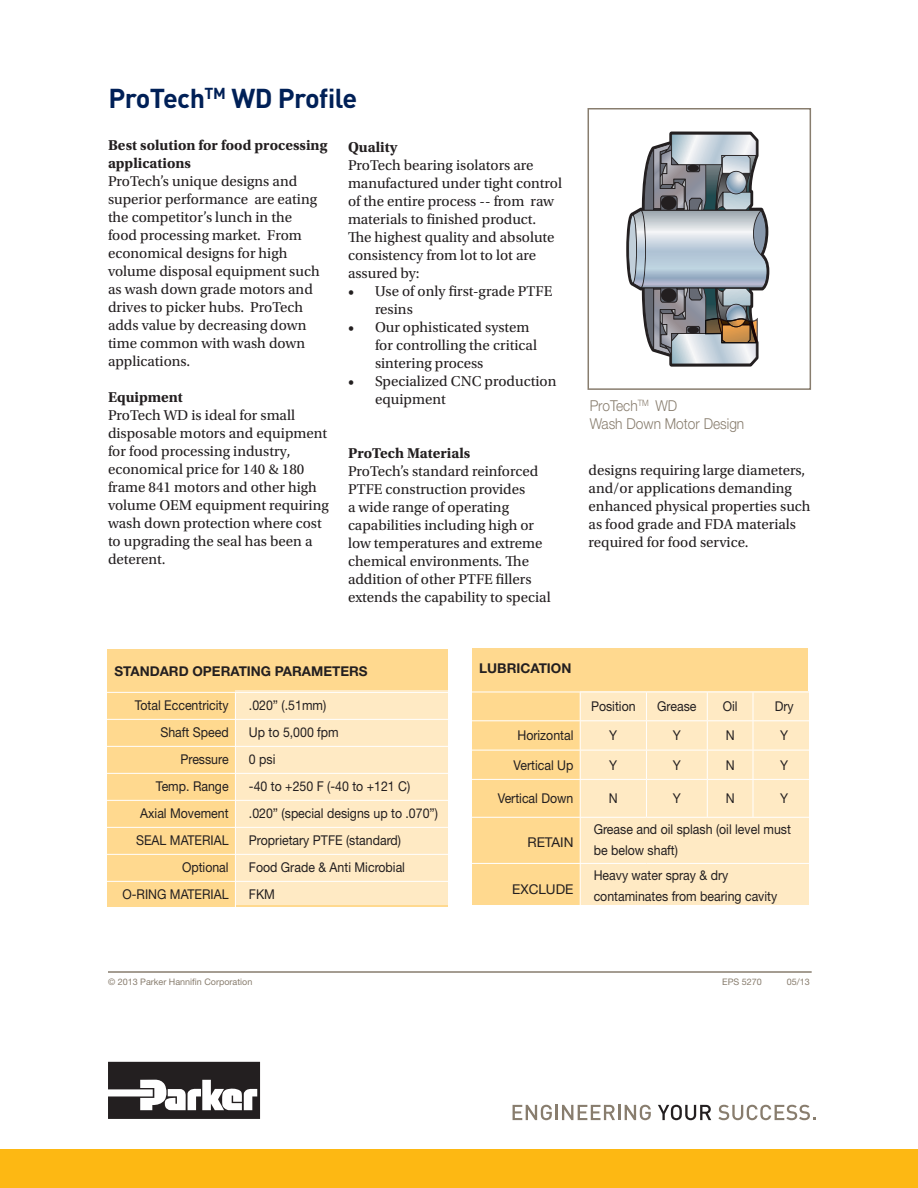
<style>
.page{position:relative;width:918px;height:1188px;background:#fff}
.page>*{position:absolute;margin:0;border:0;box-sizing:border-box;transform-origin:0 0}
.t1{font:700 27px "DINOT";letter-spacing:-.02em;color:#002057}
.t2{font:15px/18px "Utopia Std";color:#231f20}
.t3{font:700 15px/18px "Utopia Std";color:#231f20}
.t4{font:300 15px/18px "Helvetica Neue LT Std";color:#887d6e;scale:.91 1}
.t5{font:13.5px/21px "Helvetica Neue LT Std";color:#231f20;scale:.91 1}
.t6{font:700 13.5px "Helvetica Neue LT Std";color:#231f20}
.t7{font:13.5px "Helvetica Neue LT Std";color:#231f20}
.t8{font:9px "Helvetica Neue LT Std";color:#887d6e}
</style>
<div class="page">
<svg style="left:108px;top:1062px;width:152px;height:57px"></svg>
<div style="left:0;top:1150px;width:918px;height:38px;background:#fdb813"></div>
<hr style="left:108px;top:971px;width:704px;height:2px;background:#887d6e">
<svg style="left:513px;top:1105px;width:39px;height:15px"></svg>
<hr style="left:555px;top:1105px;width:3px;height:15px;background:#887d6e">
<svg style="left:562px;top:1105px;width:89px;height:15px"></svg>
<svg style="left:658px;top:1105px;width:53px;height:15px"></svg>
<svg style="left:718px;top:1105px;width:98px;height:15px"></svg>
<div style="left:107px;top:649px;width:341px;height:257px;background:#ffd98f"></div>
<div style="left:472px;top:648px;width:336px;height:257px;background:#ffd98f"></div>
<div style="left:236px;top:691px;width:212px;height:214px;background:#ffeac4"></div>
<div style="left:581px;top:691px;width:228px;height:214px;background:#ffeac4"></div>
<svg style="left:626px;top:132px;width:143px;height:235px"></svg>
<hr style="left:107px;top:692px;width:346px;height:1px;background:#fff">
<hr style="left:107px;top:719px;width:346px;height:1px;background:#fff">
<hr style="left:107px;top:746px;width:346px;height:1px;background:#fff">
<hr style="left:107px;top:773px;width:346px;height:1px;background:#fff">
<hr style="left:107px;top:800px;width:346px;height:1px;background:#fff">
<hr style="left:107px;top:827px;width:346px;height:1px;background:#fff">
<hr style="left:107px;top:854px;width:346px;height:1px;background:#fff">
<hr style="left:107px;top:881px;width:346px;height:1px;background:#fff">
<svg style="left:235px;top:693px;width:1px;height:213px"></svg>
<hr style="left:470px;top:692px;width:176px;height:1px;background:#fff">
<hr style="left:646px;top:692px;width:61px;height:1px;background:#fff">
<hr style="left:707px;top:692px;width:46px;height:1px;background:#fff">
<hr style="left:753px;top:692px;width:63px;height:1px;background:#fff">
<hr style="left:470px;top:720px;width:176px;height:1px;background:#fff">
<hr style="left:646px;top:720px;width:61px;height:1px;background:#fff">
<hr style="left:707px;top:720px;width:46px;height:1px;background:#fff">
<hr style="left:753px;top:720px;width:63px;height:1px;background:#fff">
<hr style="left:470px;top:750px;width:176px;height:1px;background:#fff">
<svg style="left:580px;top:692px;width:1px;height:87px"></svg>
<hr style="left:646px;top:750px;width:61px;height:1px;background:#fff">
<svg style="left:646px;top:692px;width:1px;height:87px"></svg>
<hr style="left:707px;top:750px;width:46px;height:1px;background:#fff">
<svg style="left:707px;top:692px;width:1px;height:87px"></svg>
<hr style="left:753px;top:750px;width:63px;height:1px;background:#fff">
<svg style="left:753px;top:692px;width:1px;height:87px"></svg>
<hr style="left:470px;top:779px;width:176px;height:1px;background:#fff">
<hr style="left:580px;top:780px;width:1px;height:37px;background:#fff">
<hr style="left:646px;top:779px;width:61px;height:1px;background:#fff">
<hr style="left:646px;top:780px;width:1px;height:37px;background:#fff">
<hr style="left:707px;top:779px;width:46px;height:1px;background:#fff">
<hr style="left:707px;top:780px;width:1px;height:37px;background:#fff">
<hr style="left:753px;top:779px;width:63px;height:1px;background:#fff">
<hr style="left:753px;top:780px;width:1px;height:37px;background:#fff">
<hr style="left:470px;top:817px;width:176px;height:1px;background:#fff">
<hr style="left:580px;top:818px;width:1px;height:45px;background:#fff">
<hr style="left:646px;top:817px;width:170px;height:1px;background:#fff">
<hr style="left:470px;top:863px;width:176px;height:1px;background:#fff">
<hr style="left:580px;top:864px;width:1px;height:47px;background:#fff">
<hr style="left:646px;top:863px;width:170px;height:1px;background:#fff">
<div style="left:588px;top:108px;width:223px;height:282px;border:2px solid #887d6e"></div>
<h1 class="t1" style="left:109px;top:83px;width:250px">ProTech<sup>TM</sup> WD Profile</h1>
<p class="t3" style="left:108px;top:137px;width:221px">Best solution for food processing applications</p>
<p class="t2" style="left:108px;top:173px;width:213px">ProTech’s unique designs and superior performance are eating the competitor’s lunch in the food processing market. From economical designs for high volume disposal equipment such as wash down grade motors and drives to picker hubs. ProTech adds value by decreasing down time common with wash down applications.</p>
<p class="t3" style="left:108px;top:389px;width:77px">Equipment</p>
<p class="t2" style="left:108px;top:407px;width:222px">ProTech WD is ideal for small disposable motors and equipment for food processing industry, economical price for 140 &amp; 180 frame 841 motors and other high volume OEM equipment requiring wash down protection where cost to upgrading the seal has been a deterent.</p>
<p class="t4" style="left:590px;top:398px;width:171px">ProTech<sup>TM</sup> WD<br>Wash Down Motor Design</p>
<p class="t3" style="left:348px;top:139px;width:51px">Quality</p>
<p class="t2" style="left:348px;top:157px;width:216px">ProTech bearing isolators are manufactured under tight control of the entire process -- from raw materials to finished product.<br>The highest quality and absolute consistency from lot to lot are assured by:</p>
<p class="t2" style="left:375px;top:283px;width:183px">Use of only first-grade PTFE resins<br>Our ophisticated system<br>for controlling the critical sintering process<br>Specialized CNC production equipment</p>
<p class="t3" style="left:348px;top:445px;width:124px">ProTech Materials</p>
<p class="t2" style="left:348px;top:463px;width:204px">ProTech’s standard reinforced<br>PTFE construction pro vides<br>a wide range of operating capabilities including high or low temperatures and extreme chemical environments. The addition of other PTFE fillers extends the capability to special</p>
<p class="t2" style="left:589px;top:462px;width:223px">designs requiring large diameters, and/or applications demanding enhanced physical properties such as food grade and FDA materials required for food service.</p>
<p class="t6" style="left:114px;top:666px;width:255px">STANDARD OPERATING PARAMETERS</p>
<p class="t5" style="left:135px;top:695px;width:105px">Total Eccentricity</p>
<p class="t5" style="left:249px;top:695px;width:86px">.020” (.51mm)</p>
<p class="t5" style="left:160px;top:722px;width:77px">Shaft Speed</p>
<p class="t5" style="left:249px;top:722px;width:100px">Up to 5,000 fpm</p>
<p class="t5" style="left:180px;top:749px;width:55px">Pressure</p>
<p class="t5" style="left:249px;top:749px;width:31px">0 psi</p>
<p class="t5" style="left:156px;top:776px;width:81px">Temp. Range</p>
<p class="t5" style="left:249px;top:776px;width:179px">-40 to +250 F (-40 to +121 C)</p>
<p class="t5" style="left:140px;top:803px;width:99px">Axial Movement</p>
<p class="t5" style="left:249px;top:803px;width:209px">.020” (special designs up to .070”)</p>
<p class="t5" style="left:136px;top:830px;width:103px">SEAL MATERIAL</p>
<p class="t5" style="left:249px;top:830px;width:169px">Proprietary PTFE (standard)</p>
<p class="t5" style="left:182px;top:857px;width:53px">Optional</p>
<p class="t5" style="left:249px;top:857px;width:173px">Food Grade &amp; Anti Microbial</p>
<p class="t5" style="left:122px;top:884px;width:118px">O-RING MATERIAL</p>
<p class="t5" style="left:249px;top:884px;width:30px">FKM</p>
<p class="t6" style="left:479px;top:663px;width:94px">LUBRICATION</p>
<p class="t5" style="left:591px;top:697px;width:50px">Position</p>
<p class="t5" style="left:657px;top:697px;width:45px">Grease</p>
<p class="t5" style="left:723px;top:697px;width:18px">Oil</p>
<p class="t5" style="left:775px;top:697px;width:22px">Dry</p>
<p class="t5" style="left:517px;top:726px;width:63px">Horizontal</p>
<p class="t5" style="left:609px;top:726px;width:10px">Y</p>
<p class="t5" style="left:673px;top:726px;width:10px">Y</p>
<p class="t5" style="left:726px;top:726px;width:11px">N</p>
<p class="t5" style="left:780px;top:726px;width:10px">Y</p>
<p class="t5" style="left:514px;top:755px;width:67px">Vertical Up</p>
<p class="t5" style="left:609px;top:755px;width:10px">Y</p>
<p class="t5" style="left:673px;top:755px;width:10px">Y</p>
<p class="t5" style="left:726px;top:755px;width:11px">N</p>
<p class="t5" style="left:780px;top:755px;width:10px">Y</p>
<p class="t5" style="left:498px;top:789px;width:85px">Vertical Down</p>
<p class="t5" style="left:609px;top:789px;width:11px">N</p>
<p class="t5" style="left:673px;top:789px;width:10px">Y</p>
<p class="t5" style="left:726px;top:789px;width:11px">N</p>
<p class="t5" style="left:780px;top:789px;width:10px">Y</p>
<p class="t7" style="left:527px;top:838px;width:47px">RETAIN</p>
<p class="t5" style="left:594px;top:819px;width:218px">Grease and oil splash (oil level must be below shaft)</p>
<p class="t7" style="left:512px;top:884px;width:63px">EXCLUDE</p>
<p class="t5" style="left:594px;top:866px;width:203px">Heavy water spray &amp; dry contaminates from bearing cavity</p>
<p class="t8" style="left:108px;top:978px;width:146px">© 2013 Parker Hannifin Corporation</p>
<p class="t8" style="left:722px;top:978px;width:41px">EPS 5270</p>
<p class="t8" style="left:787px;top:978px;width:25px">05/13</p>
</div>
